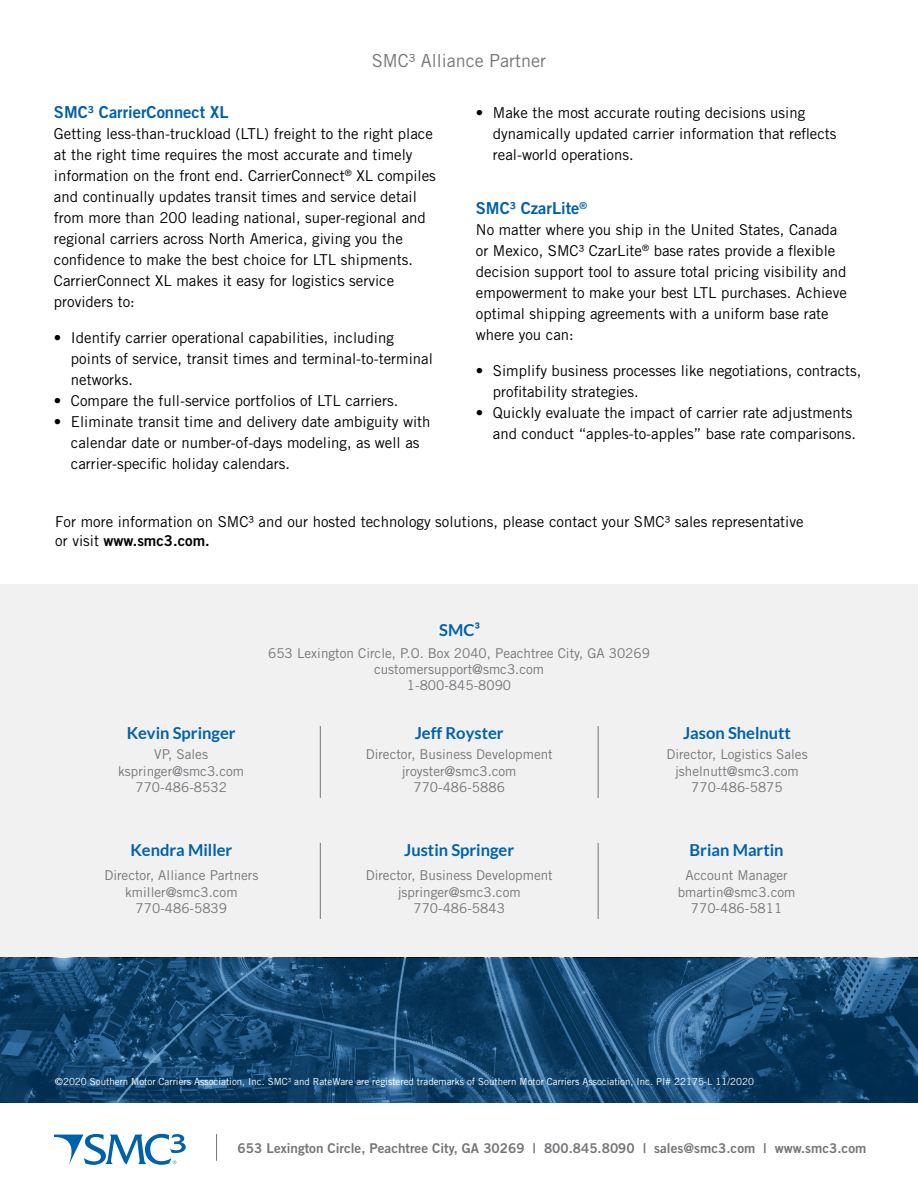
<style>
.page{position:relative;width:918px;height:1188px;background:#fff}
.page>*{position:absolute;margin:0;border:0;box-sizing:border-box;transform-origin:0 0}
.t1{font:18px "Trade Gothic LT Std";color:#757679}
.t2{font:700 16.5px "Lato";color:#0061ab}
.t3{font:16.5px "Trade Gothic LT Std Bd 2";color:#0061ab}
.t4{font:15px/21px "Trade Gothic LT Std";color:#000}
.t5{font:13.5px "Trade Gothic LT Std";color:#757679}
.t6{font:13.5px "Trade Gothic LT Std Bd 2";color:#757679}
.t7{font:9.75px "Trade Gothic LT";color:#fff}
.s1{font-family:"Trade Gothic LT Std Bd 2"}
</style>
<div class="page">
<div style="left:0;top:584px;width:918px;height:380px;background:#f1f1f2"></div>
<svg style="left:0;top:958px;width:918px;height:144px;background:#15476f"></svg>
<svg style="left:216px;top:1134px;width:1px;height:27px"></svg>
<svg style="left:54px;top:1134px;width:132px;height:31px"></svg>
<hr style="left:320px;top:726px;width:1px;height:72px;background:#757679">
<hr style="left:598px;top:726px;width:1px;height:72px;background:#757679">
<hr style="left:320px;top:843px;width:1px;height:76px;background:#757679">
<hr style="left:598px;top:843px;width:1px;height:76px;background:#757679">
<p class="t1" style="left:372px;top:50px;width:176px">SMC³ Alliance Partner</p>
<p class="t3" style="left:54px;top:102px;width:176px">SMC³ CarrierConnect XL</p>
<p class="t4" style="left:54px;top:123px;width:383px">Getting less-than-truckload (LTL) freight to the right place at the right time requires the most accurate and timely information on the front end. CarrierConnect<sup>®</sup> XL compiles and continually updates transit times and service detail from more than 200 leading national, super-regional and regional carriers across North America, giving you the confidence to make the best choice for LTL shipments.<br>CarrierConnect XL makes it easy for logistics service providers to:</p>
<p class="t4" style="left:71px;top:327px;width:363px;text-indent:-17px">• Identify carrier operational capabilities, including points of service, transit times and terminal-to-terminal networks.</p>
<p class="t4" style="left:54px;top:390px;width:346px">• Compare the full-service portfolios of LTL carriers.</p>
<p class="t4" style="left:71px;top:411px;width:361px;text-indent:-17px">• Eliminate transit time and delivery date ambiguity with calendar date or number-of-days modeling, as well as carrier-specific holiday calendars.</p>
<p class="t4" style="left:493px;top:102px;width:345px;text-indent:-17px">• Make the most accurate routing decisions using dynamically updated carrier information that reflects real-world operations.</p>
<p class="t3" style="left:476px;top:198px;width:113px">SMC³ CzarLite<sup>®</sup></p>
<p class="t4" style="left:476px;top:219px;width:373px">No matter where you ship in the United States, Canada or Mexico, SMC³ CzarLite<sup>®</sup> base rates provide a flexible decision support tool to assure total pricing visibility and empowerment to make your best LTL purchases. Achieve optimal shipping agreements with a uniform base rate where you can:</p>
<p class="t4" style="left:493px;top:360px;width:370px;text-indent:-17px">• Simplify business processes like negotiations, contracts, profitability strategies.</p>
<p class="t4" style="left:476px;top:402px;width:382px;text-align:right">• Quickly evaluate the impact of carrier rate adjustments and conduct “apples-to-apples” base rate comparisons.</p>
<p class="t4" style="left:55px;top:512px;width:750px;line-height:19.5px">For more information on SMC³ and our hosted technology solutions, please contact your SMC³ sales representative or visit <span class="s1">www.smc3.com.</span></p>
<p class="t2" style="left:439px;top:621px;width:42px">SMC3</p>
<p class="t5" style="left:268px;top:645px;width:383px">653 Lexington Circle, P.O. Box 2040, Peachtree City, GA 30269</p>
<p class="t5" style="left:374px;top:661px;width:172px">customersupport@smc3.com</p>
<p class="t5" style="left:407px;top:677px;width:106px">1-800-845-8090</p>
<p class="t2" style="left:127px;top:724px;width:110px">Kevin Springer</p>
<p class="t2" style="left:415px;top:724px;width:90px">Jeff Royster</p>
<p class="t5" style="left:154px;top:746px;width:55px">VP, Sales</p>
<p class="t5" style="left:118px;top:763px;width:127px">kspringer@smc3.com</p>
<p class="t5" style="left:135px;top:779px;width:93px">770-486-8532</p>
<p class="t5" style="left:366px;top:746px;width:189px">Director, Business Development</p>
<p class="t5" style="left:402px;top:763px;width:116px">jroyster@smc3.com</p>
<p class="t5" style="left:413px;top:779px;width:93px">770-486-5886</p>
<p class="t2" style="left:683px;top:724px;width:109px">Jason Shelnutt</p>
<p class="t5" style="left:666px;top:746px;width:143px">Director, Logistics Sales</p>
<p class="t5" style="left:675px;top:763px;width:125px">jshelnutt@smc3.com</p>
<p class="t5" style="left:691px;top:779px;width:93px">770-486-5875</p>
<p class="t2" style="left:130px;top:841px;width:103px">Kendra Miller</p>
<p class="t5" style="left:104px;top:868px;width:156px">Director, Alliance Partners</p>
<p class="t5" style="left:125px;top:884px;width:114px">kmiller@smc3.com</p>
<p class="t5" style="left:136px;top:900px;width:93px">770-486-5839</p>
<p class="t2" style="left:404px;top:841px;width:112px">Justin Springer</p>
<p class="t5" style="left:366px;top:868px;width:189px">Director, Business Development</p>
<p class="t5" style="left:398px;top:884px;width:124px">jspringer@smc3.com</p>
<p class="t5" style="left:413px;top:900px;width:93px">770-486-5843</p>
<p class="t2" style="left:690px;top:841px;width:96px">Brian Martin</p>
<p class="t5" style="left:685px;top:868px;width:104px">Account Manager</p>
<p class="t5" style="left:678px;top:884px;width:119px">bmartin@smc3.com</p>
<p class="t5" style="left:691px;top:900px;width:93px">770-486-5811</p>
<p class="t7" style="left:55px;top:1076px;width:700px">©2020 Southern Motor Carriers Association, Inc. SMC<sup>3</sup> and RateWare are registered trademarks of Southern Motor Carriers Association, Inc. PI# 22175-L 11/2020</p>
<p class="t6" style="left:238px;top:1139px;width:630px">653 Lexington Circle, Peachtree City, GA 30269 | 800.845.8090 | sales@smc3.com | www.smc3.com</p>
</div>
